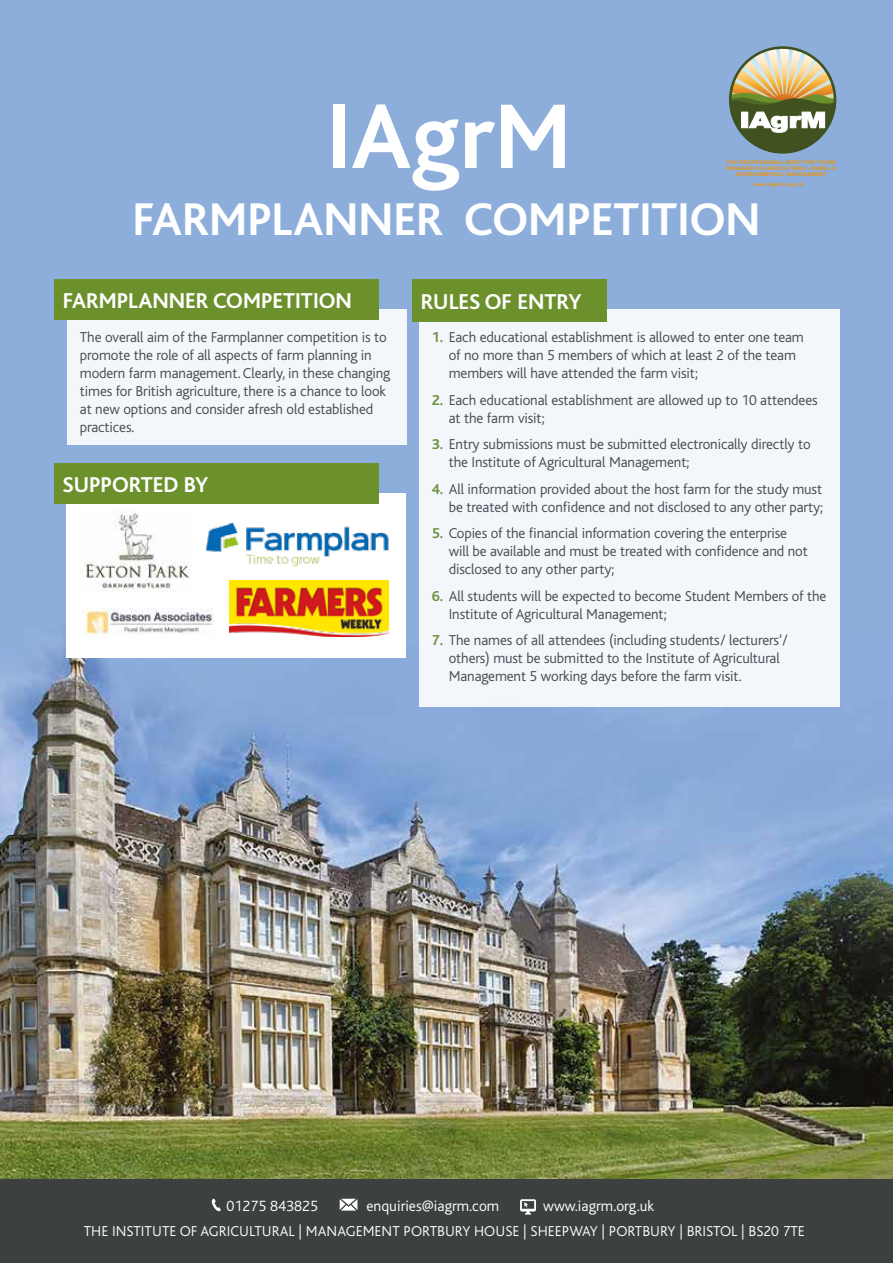
<style>
.page{position:relative;width:893px;height:1263px;background:#fff}
.page>*{position:absolute;margin:0;border:0;box-sizing:border-box;transform-origin:0 0}
.t1{font:700 96.15px "Bliss";color:#fff}
.t2{font:700 48px "Bliss";color:#fff}
.t3{font:700 22.5px "Bliss";color:#fff}
.t4{font:300 15.45px "Bliss";color:#fff}
.t5{font:300 15px/18px "Bliss";letter-spacing:-.01em;color:#3d4041}
.t6{font:300 15px "Bliss";color:#fff}
.t7{font:700 5.1px/6.1px "Arial";letter-spacing:.065em;color:#f39200}
.s1{font-weight:700;color:#6c902c}
</style>
<div class="page">
<img style="left:0;top:0;width:893px;height:1179px">
<div style="left:730px;top:48px;width:105px;height:104px;background:#3f5220;border-radius:50%"></div>
<svg style="left:730px;top:48px;width:105px;height:85px"></svg>
<div style="left:419px;top:309px;width:420px;height:398px;background:#f3f6fb"></div>
<div style="left:67px;top:309px;width:339px;height:136px;background:#f3f6fb"></div>
<div style="left:54px;top:279px;width:324px;height:41px;background:#6c902c"></div>
<div style="left:412px;top:279px;width:195px;height:43px;background:#6c902c"></div>
<div style="left:67px;top:493px;width:339px;height:164px;background:#fff"></div>
<div style="left:54px;top:463px;width:324px;height:40px;background:#6c902c"></div>
<img style="left:84px;top:510px;width:107px;height:82px">
<img style="left:205px;top:522px;width:184px;height:45px">
<div style="left:0;top:1179px;width:893px;height:84px;background:#3d4041"></div>
<svg style="left:212px;top:1199px;width:9px;height:12px"></svg>
<svg style="left:340px;top:1199px;width:17px;height:11px"></svg>
<svg style="left:520px;top:1199px;width:16px;height:15px"></svg>
<img style="left:230px;top:580px;width:158px;height:56px">
<img style="left:84px;top:608px;width:130px;height:28px">
<h1 class="t1" style="left:327px;top:86px;width:246px">IAgrM</h1>
<p class="t7" style="left:726px;top:159px;width:112px">THE PROFESSIONAL BODY FOR THOSE<br>ENGAGED IN AGRICULTURAL, RURAL &amp;</p>
<p class="t7" style="left:736px;top:171px;width:92px">ENVIRONMENTAL MANAGEMENT</p>
<h2 class="t2" style="left:132px;top:194px;width:629px">FARMPLANNER COMPETITION</h2>
<p class="t7" style="left:754px;top:181px;width:51px">www.iagrm.org.uk</p>
<h3 class="t3" style="left:63px;top:289px;width:291px">FARMPLANNER COMPETITION</h3>
<h3 class="t3" style="left:421px;top:290px;width:162px">RULES OF ENTRY</h3>
<p class="t5" style="left:80px;top:328px;width:312px">The overall aim of the Farmplanner competition is to promote the role of all aspects of farm planning in modern farm management. Clearly, in these changing times for British agriculture, there is a chance to look at new options and consider afresh old established practices.</p>
<h3 class="t3" style="left:63px;top:473px;width:147px">SUPPORTED BY</h3>
<p class="t5" style="left:449px;top:328px;width:357px;text-indent:-17px"><span class="s1">1.</span> Each educational establishment is allowed to enter one team of no more than 5 members of which at least 2 of the team members will have attended the farm visit;</p>
<p class="t5" style="left:449px;top:391px;width:370px;text-indent:-17px"><span class="s1">2.</span> Each educational establishment are allowed up to 10 attendees at the farm visit;</p>
<p class="t5" style="left:449px;top:435px;width:363px;text-indent:-17px"><span class="s1">3.</span> Entry submissions must be submitted electronically directly to the Institute of Agricultural Management;</p>
<p class="t5" style="left:432px;top:480px;width:393px;text-align:right"><span class="s1">4.</span> All information provided about the host farm for the study must be treated with confidence and not disclosed to any other party;</p>
<p class="t5" style="left:449px;top:524px;width:361px;text-indent:-17px"><span class="s1">5.</span> Copies of the financial information covering the enterprise will be available and must be treated with confidence and not disclosed to any other party;</p>
<p class="t5" style="left:449px;top:587px;width:379px;text-indent:-17px"><span class="s1">6.</span> All students will be expected to become Student Members of the<br>Institute of Agricultural Management;</p>
<p class="t5" style="left:449px;top:631px;width:340px;text-indent:-17px"><span class="s1">7.</span> The names of all attendees (including students/ lecturers’/ others) must be submitted to the Institute of Agricultural<br>Management 5 working days before the farm visit.</p>
<p class="t4" style="left:226px;top:1197px;width:93px">01275 843825</p>
<p class="t4" style="left:366px;top:1197px;width:134px">enquiries@iagrm.com</p>
<p class="t4" style="left:543px;top:1197px;width:112px">www.iagrm.org.uk</p>
<p class="t6" style="left:84px;top:1223px;width:723px">THE INSTITUTE OF AGRICULTURAL | MANAGEMENT PORTBURY HOUSE | SHEEPWAY | PORTBURY | BRISTOL | BS20 7TE</p>
</div>
